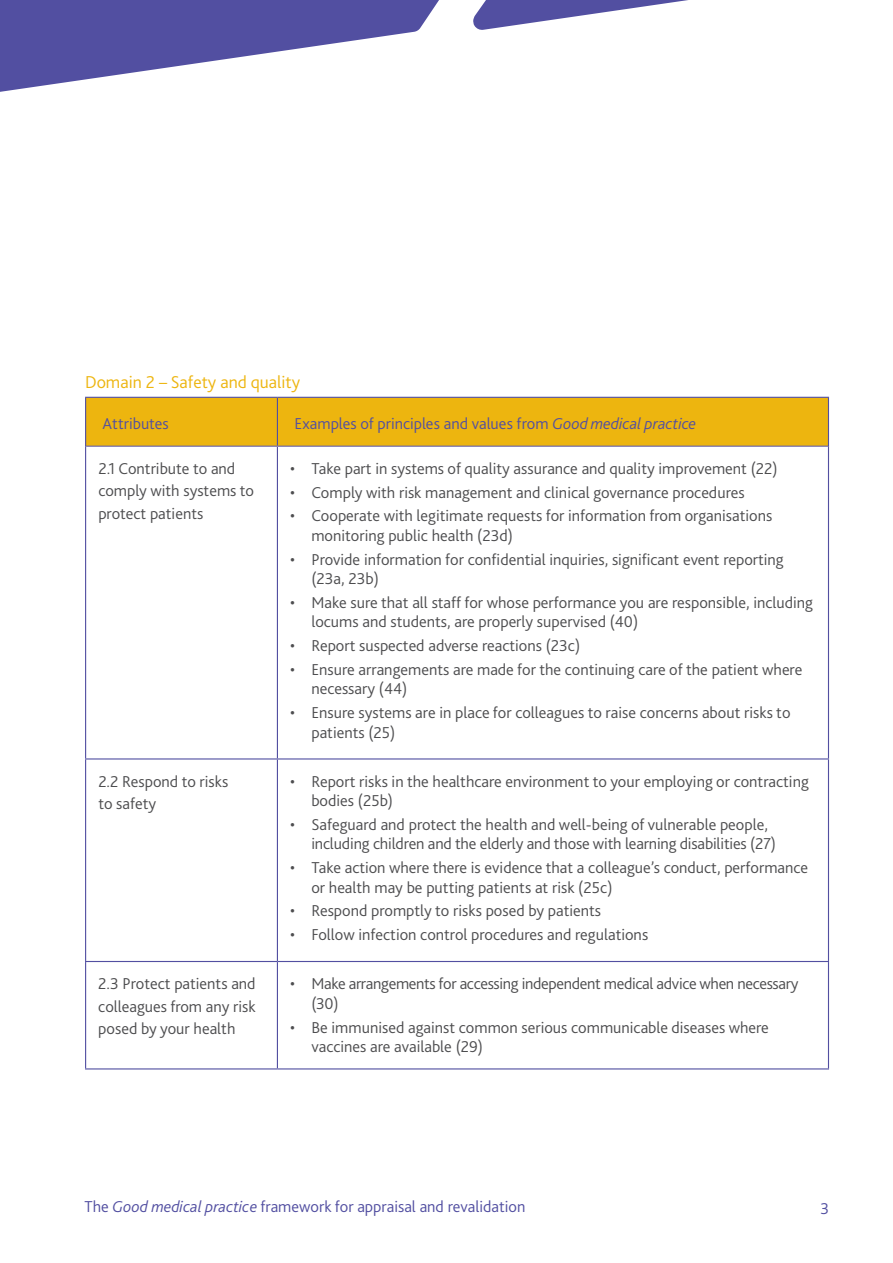
<style>
.page{position:relative;width:893px;height:1263px;background:#fff}
.page>*{position:absolute;margin:0;border:0;box-sizing:border-box;transform-origin:0 0}
.t1{font:300 18px "Bliss 2";color:#edb50f}
.t2{font:300 16.5px/19.5px "Bliss 2";color:#4d4d4f}
.t3{font:300 16.5px "Bliss 2";color:#524fa1}
.t4{font:300 16.5px/19.5px "Bliss 2";letter-spacing:-.02em;color:#4d4d4f}
.s1{font-style:italic}
</style>
<div class="page">
<svg style="left:583px;top:0;width:105px;height:16px"></svg>
<svg style="left:0;top:0;width:583px;height:92px;fill:#524fa1"></svg>
<div style="left:86px;top:398px;width:742px;height:48px;background:#edb50f"></div>
<hr style="left:85px;top:398px;width:1px;height:48px;background:#524fa1">
<hr style="left:85px;top:397px;width:192px;height:1px;background:#524fa1">
<hr style="left:277px;top:397px;width:552px;height:1px;background:#524fa1">
<hr style="left:277px;top:398px;width:1px;height:48px;background:#524fa1">
<hr style="left:828px;top:398px;width:1px;height:48px;background:#524fa1">
<hr style="left:277px;top:446px;width:551px;height:1px;background:#6863ac">
<hr style="left:86px;top:446px;width:191px;height:1px;background:#6863ac">
<hr style="left:85px;top:446px;width:1px;height:312px;background:#524fa1">
<hr style="left:277px;top:447px;width:1px;height:311px;background:#524fa1">
<hr style="left:828px;top:446px;width:1px;height:312px;background:#524fa1">
<hr style="left:85px;top:759px;width:1px;height:202px;background:#524fa1">
<hr style="left:85px;top:758px;width:192px;height:1px;background:#524fa1">
<hr style="left:277px;top:759px;width:1px;height:202px;background:#524fa1">
<hr style="left:277px;top:758px;width:552px;height:1px;background:#524fa1">
<hr style="left:828px;top:759px;width:1px;height:202px;background:#524fa1">
<hr style="left:85px;top:962px;width:1px;height:106px;background:#524fa1">
<hr style="left:85px;top:961px;width:192px;height:1px;background:#524fa1">
<hr style="left:277px;top:961px;width:552px;height:1px;background:#524fa1">
<hr style="left:277px;top:962px;width:1px;height:106px;background:#524fa1">
<hr style="left:828px;top:962px;width:1px;height:106px;background:#524fa1">
<hr style="left:85px;top:1068px;width:192px;height:1px;background:#524fa1">
<hr style="left:277px;top:1068px;width:552px;height:1px;background:#524fa1">
<p class="t1" style="left:85px;top:370px;width:217px">Domain 2 – Safety and quality</p>
<p class="t3" style="left:103px;top:413px;width:68px">Attributes</p>
<p class="t3" style="left:294px;top:413px;width:403px">Examples of principles and values from <span class="s1">Good medical practice</span></p>
<p class="t2" style="left:98px;top:457px;width:157px;line-height:22.5px">2.1 Contribute to and comply with systems to protect patients</p>
<p class="t2" style="left:290px;top:458px;width:489px">• Take part in systems of quality assurance and quality improvement (22)</p>
<p class="t2" style="left:290px;top:482px;width:456px">• Comply with risk management and clinical governance procedures</p>
<p class="t2" style="left:311px;top:506px;width:462px;text-indent:-21px">• Cooperate with legitimate requests for information from organisations monitoring public health (23d)</p>
<p class="t2" style="left:311px;top:549px;width:474px;text-indent:-21px">• Provide information for confidential inquiries, significant event reporting (23a, 23b)</p>
<p class="t2" style="left:311px;top:592px;width:503px;text-indent:-21px">• Make sure that all staff for whose performance you are responsible, including locums and students, are properly supervised (40)</p>
<p class="t2" style="left:290px;top:635px;width:292px">• Report suspected adverse reactions (23c)</p>
<p class="t2" style="left:311px;top:659px;width:492px;text-indent:-21px">• Ensure arrangements are made for the continuing care of the patient where necessary (44)</p>
<p class="t2" style="left:311px;top:702px;width:481px;text-indent:-21px">• Ensure systems are in place for colleagues to raise concerns about risks to patients (25)</p>
<p class="t2" style="left:98px;top:769px;width:132px;line-height:22.5px">2.2 Respond to risks to safety</p>
<p class="t2" style="left:311px;top:771px;width:499px;text-indent:-21px">• Report risks in the healthcare environment to your employing or contracting bodies (25b)</p>
<p class="t2" style="left:311px;top:814px;width:466px;text-indent:-21px">• Safeguard and protect the health and well-being of vulnerable people, including children and the elderly and those with learning disabilities (27)</p>
<p class="t2" style="left:311px;top:857px;width:498px;text-indent:-21px">• Take action where there is evidence that a colleague’s conduct, performance or health may be putting patients at risk (25c)</p>
<p class="t2" style="left:290px;top:901px;width:312px">• Respond promptly to risks posed by patients</p>
<p class="t2" style="left:290px;top:925px;width:360px">• Follow infection control procedures and regulations</p>
<p class="t2" style="left:98px;top:972px;width:159px;line-height:22.5px;text-align:justify">2.3 Protect patients and colleagues from any risk posed by your health</p>
<p class="t4" style="left:311px;top:974px;width:489px;text-indent:-21px">• Make arrangements for accessing independent medical advice when necessary (30)</p>
<p class="t2" style="left:311px;top:1017px;width:459px;text-indent:-21px">• Be immunised against common serious communicable diseases where vaccines are available (29)</p>
<p class="t3" style="left:85px;top:1196px;width:442px">The <span class="s1">Good medical practice</span> framework for appraisal and revalidation</p>
<p class="t3" style="left:820px;top:1198px;width:10px">3</p>
</div>
